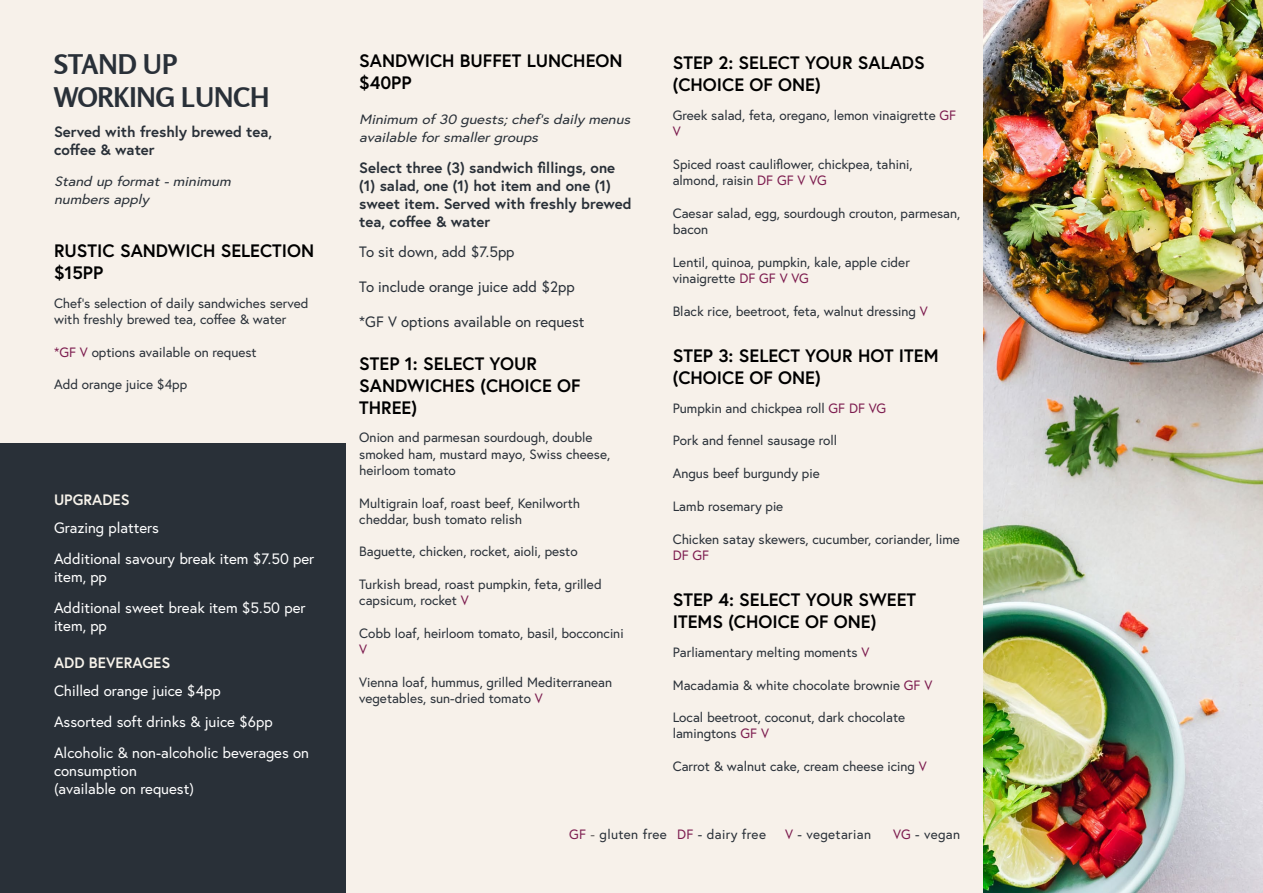
<style>
.page{position:relative;width:1263px;height:893px;background:#f7f1ea}
.page>*{position:absolute;margin:0;border:0;box-sizing:border-box;transform-origin:0 0}
.Rosario_Heading__18pt{font:700 27px/32.4px "Rosario";color:#293038}
.Menu_item_heading{font:700 18px/21.6px "Europa";color:#000}
.Body_Copy__White_text{font:15px/18px "Europa";color:#fff}
.Europa_Bold__menu_description{font:700 15px/18px "Europa";color:#293038}
.Body_Copy__Main{font:15px "Europa";color:#293038}
.Bold_Sub-Heading__White{font:700 15px "Europa";color:#f7f3eb}
.Menu_items__9pt{font:13.5px/16.2px "Europa";color:#293038}
.Body_Copy__italic{font:italic 13.5px/18px "Europa";color:#293038;scale:1.11 1}
.Paragraph_Style_1{font:13.5px "Europa";letter-spacing:.025em;color:#293038}
.s1{color:#7c1b4e}
.s2{color:#615e5c}
</style>
<div class="page">
<img style="left:984px;top:0;width:279px;height:893px">
<div style="left:0;top:444px;width:345px;height:449px;background:#293038"></div>
<p class="Rosario_Heading__18pt" style="left:54px;top:48px;width:217px">STAND UP<br>WORKING LUNCH</p>
<p class="Europa_Bold__menu_description" style="left:54px;top:122px;width:220px">Served with freshly brewed tea, coffee &amp; water</p>
<p class="Body_Copy__italic" style="left:54px;top:172px;width:164px">Stand up format-minimum numbers apply</p>
<p class="Menu_item_heading" style="left:54px;top:239px;width:262px">RUSTIC SANDWICH SELECTION $15PP</p>
<p class="Menu_items__9pt" style="left:54px;top:295px;width:256px">Chef’s selection of daily sandwiches served with freshly brewed tea, coffee &amp; water</p>
<p class="Menu_items__9pt" style="left:54px;top:343px;width:204px"><span class="s1">*GF V</span> options available on request</p>
<p class="Menu_items__9pt" style="left:54px;top:376px;width:135px">Add orange juice $4pp</p>
<p class="Bold_Sub-Heading__White" style="left:54px;top:489px;width:77px">UPGRADES</p>
<p class="Body_Copy__White_text" style="left:54px;top:519px;width:106px">Grazing platters</p>
<p class="Body_Copy__White_text" style="left:54px;top:549px;width:262px">Additional savoury break item $7.50 per item, pp</p>
<p class="Body_Copy__White_text" style="left:54px;top:598px;width:253px">Additional sweet break item $5.50 per item, pp</p>
<p class="Bold_Sub-Heading__White" style="left:54px;top:652px;width:118px">ADD BEVERAGES</p>
<p class="Body_Copy__White_text" style="left:54px;top:682px;width:168px">Chilled orange juice $4pp</p>
<p class="Body_Copy__White_text" style="left:54px;top:713px;width:220px">Assorted soft drinks &amp; juice $6pp</p>
<p class="Body_Copy__White_text" style="left:54px;top:743px;width:257px">Alcoholic &amp; non-alcoholic beverages on consumption<br>(available on request)</p>
<p class="Menu_item_heading" style="left:359px;top:50px;width:265px">SANDWICH BUFFET LUNCHEON $40PP</p>
<p class="Body_Copy__italic" style="left:359px;top:110px;width:249px">Minimum of30 guests;chef’s daily menus available forsmallergroups</p>
<p class="Europa_Bold__menu_description" style="left:359px;top:158px;width:274px">Select three (3) sandwich fillings, one (1) salad, one (1) hot item and one (1) sweet item. Served with freshly brewed tea, coffee &amp; water</p>
<p class="Body_Copy__Main" style="left:359px;top:243px;width:157px">To sit down, add $7.5pp</p>
<p class="Body_Copy__Main" style="left:359px;top:278px;width:217px">To include orange juice add $2pp</p>
<p class="Body_Copy__Main" style="left:359px;top:313px;width:227px">*GF V options available on request</p>
<p class="Menu_item_heading" style="left:359px;top:353px;width:223px">STEP 1: SELECT YOUR<br>SANDWICHES (CHOICE OF<br>THREE)</p>
<p class="Menu_items__9pt" style="left:359px;top:429px;width:252px">Onion and parmesan sourdough, double smoked ham, mustard mayo, Swiss cheese, heirloom tomato</p>
<p class="Menu_items__9pt" style="left:359px;top:494px;width:222px">Multigrain loaf, roast beef, Kenilworth cheddar, bush tomato relish</p>
<p class="Menu_items__9pt" style="left:359px;top:543px;width:220px">Baguette, chicken, rocket, aioli, pesto</p>
<p class="Menu_items__9pt" style="left:359px;top:576px;width:244px">Turkish bread, roast pumpkin, feta, grilled capsicum, rocket <span class="s1">V</span></p>
<p class="Menu_items__9pt" style="left:359px;top:625px;width:266px">Cobb loaf, heirloom tomato, basil, bocconcini<br><span class="s1">V</span></p>
<p class="Menu_items__9pt" style="left:359px;top:674px;width:254px">Vienna loaf, hummus, grilled Mediterranean vegetables, sun-dried tomato <span class="s1">V</span></p>
<p class="Menu_item_heading" style="left:673px;top:52px;width:254px">STEP 2: SELECT YOUR SALADS (CHOICE OF ONE)</p>
<p class="Menu_items__9pt" style="left:673px;top:107px;width:285px">Greek salad, feta, oregano, lemon vinaigrette <span class="s1">GF<br>V</span></p>
<p class="Menu_items__9pt" style="left:673px;top:156px;width:241px">Spiced roast cauliflower, chickpea, tahini, almond, raisin <span class="s1">DF GF V VG</span></p>
<p class="Menu_items__9pt" style="left:673px;top:205px;width:289px">Caesar salad, egg, sourdough crouton, parmesan, bacon</p>
<p class="Menu_items__9pt" style="left:673px;top:254px;width:239px">Lentil, quinoa, pumpkin, kale, apple cider vinaigrette <span class="s1">DF GF V VG</span></p>
<p class="Menu_items__9pt" style="left:673px;top:302px;width:257px">Black rice, beetroot, feta, walnut dressing <span class="s1">V</span></p>
<p class="Menu_item_heading" style="left:673px;top:344px;width:267px">STEP 3: SELECT YOUR HOT ITEM (CHOICE OF ONE)</p>
<p class="Menu_items__9pt" style="left:673px;top:400px;width:215px">Pumpkin and chickpea roll <span class="s1">GF DF VG</span></p>
<p class="Menu_items__9pt" style="left:673px;top:432px;width:166px">Pork and fennel sausage roll</p>
<p class="Menu_items__9pt" style="left:673px;top:465px;width:148px">Angus beef burgundy pie</p>
<p class="Menu_items__9pt" style="left:673px;top:498px;width:112px">Lamb rosemary pie</p>
<p class="Menu_items__9pt" style="left:673px;top:530px;width:289px">Chicken satay skewers, cucumber, coriander, lime<br><span class="s1">DF GF</span></p>
<p class="Menu_item_heading" style="left:673px;top:589px;width:245px">STEP 4: SELECT YOUR SWEET<br>ITEMS (CHOICE OF ONE)</p>
<p class="Menu_items__9pt" style="left:673px;top:644px;width:198px">Parliamentary melting moments <span class="s1">V</span></p>
<p class="Menu_items__9pt" style="left:673px;top:676px;width:261px">Macadamia &amp; white chocolate brownie <span class="s1">GF V</span></p>
<p class="Menu_items__9pt" style="left:673px;top:709px;width:234px">Local beetroot, coconut, dark chocolate lamingtons <span class="s1">GF V</span></p>
<p class="Menu_items__9pt" style="left:673px;top:758px;width:255px">Carrot &amp; walnut cake, cream cheese icing <span class="s1">V</span></p>
<p class="Paragraph_Style_1" style="left:569px;top:825px;width:198px"><span class="s1">GF</span> <span class="s2">-</span> gluten free <span class="s1">DF</span> - dairy free</p>
<p class="Paragraph_Style_1" style="left:785px;top:825px;width:87px"><span class="s1">V</span> - vegetarian</p>
<p class="Paragraph_Style_1" style="left:893px;top:825px;width:69px"><span class="s1">VG</span> - vegan</p>
</div>
